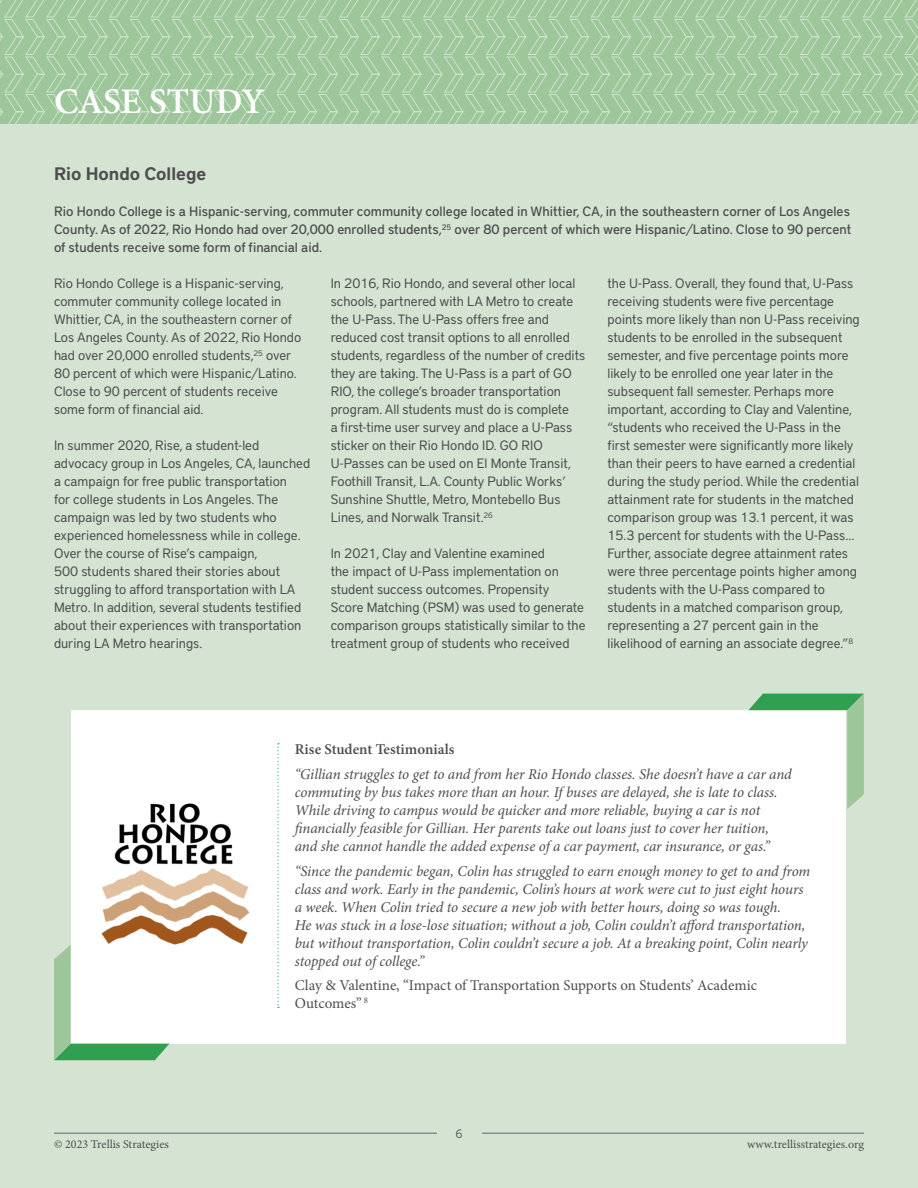
<style>
.page{position:relative;width:918px;height:1188px;background:#d5e4d2}
.page>*{position:absolute;margin:0;border:0;box-sizing:border-box;transform-origin:0 0}
.t1{font:600 36px "Minion Pro";letter-spacing:-.01em;color:#fff}
.Body_twocolumn{font:600 18px "District Pro";color:#4d4d4f}
.t2{font:italic 15px/18px "Minion Pro";letter-spacing:-.01em;color:#4d4d4f}
.t3{font:15px/18px "Minion Pro";color:#4d4d4f}
.t4{font:600 15px "Minion Pro";color:#4d4d4f}
.Body_twocolumn-2{font:13.5px/18px "District Pro";color:#4d4d4f}
.Body_twocolumn-3{font:500 13.5px/18px "District Pro";color:#4d4d4f;text-align:justify}
.t5{font:12px "Minion Pro";color:#4d4d4f}
.t6{font:12px "Museo Sans 300";color:#4d4d4f}
</style>
<div class="page">
<hr style="left:54px;top:1133px;width:810px;height:1px;background:#5b6770">
<div style="left:437px;top:1123px;width:44px;height:21px;background:#d5e4d2"></div>
<svg style="left:0;top:0;width:918px;height:123px;background:#a3c9a1"></svg>
<div style="left:71px;top:710px;width:775px;height:334px;background:#fff"></div>
<img style="left:102px;top:803px;width:147px;height:142px">
<svg style="left:277px;top:743px;width:2px;height:265px"></svg>
<svg style="left:54px;top:945px;width:115px;height:115px"></svg>
<svg style="left:748px;top:694px;width:116px;height:115px"></svg>
<p class="t1" style="left:54px;top:76px;width:212px">CASE STUDY</p>
<p class="Body_twocolumn" style="left:54px;top:161px;width:154px">Rio Hondo College</p>
<p class="Body_twocolumn-3" style="left:54px;top:202px;width:799px">Rio Hondo College is a Hispanic-serving, commuter community college located in Whittier, CA, in the southeastern corner of Los Angeles County. As of 2022, Rio Hondo had over 20,000 enrolled students,<sup>25</sup> over 80 percent of which were Hispanic/Latino. Close to 90 percent of students receive some form of financial aid.</p>
<p class="Body_twocolumn-2" style="left:54px;top:273px;width:249px">Rio Hondo College is a Hispanic-serving, commuter community college located in Whittier, CA, in the southeastern corner of Los Angeles County. As of 2022, Rio Hondo had over 20,000 enrolled students,<sup>25</sup> over 80 percent of which were Hispanic/Latino.<br>Close to 90 percent of students receive some form of financial aid.</p>
<p class="Body_twocolumn-2" style="left:54px;top:435px;width:258px">In summer 2020, Rise, a student-led advocacy group in Los Angeles, CA, launched a campaign for free public transportation<br>for college students in Los Angeles. The campaign was led by two students who experienced homelessness while in college.<br>Over the course of Rise’s campaign,<br>500 students shared their stories about struggling to afford transportation with LA Metro. In addition, several students testified about their experiences with transportation during LA Metro hearings.</p>
<p class="Body_twocolumn-2" style="left:331px;top:273px;width:256px">In 2016, Rio Hondo, and several other local schools, partnered with LA Metro to create the U-Pass. The U-Pass offers free and reduced cost transit options to all enrolled students, regardless of the number of credits they are taking. The U-Pass is a part of GO RIO, the college’s broader transportation program. All students must do is complete<br>a first-time user survey and place a U-Pass sticker on their Rio Hondo ID. GO RIO U-Passes can be used on El Monte Transit, Foothill Transit, L.A. County Public Works’ Sunshine Shuttle, Metro, Montebello Bus Lines, and Norwalk Transit.<sup>26</sup></p>
<p class="Body_twocolumn-2" style="left:331px;top:543px;width:256px">In 2021, Clay and Valentine examined<br>the impact of U-Pass implementation on student success outcomes. Propensity Score Matching (PSM) was used to generate comparison groups statistically similar to the treatment group of students who received</p>
<p class="Body_twocolumn-2" style="left:608px;top:273px;width:254px">the U-Pass. Overall, they found that, U-Pass receiving students were five percentage points more likely than non U-Pass receiving students to be enrolled in the subsequent semester, and five percentage points more likely to be enrolled one year later in the subsequent fall semester. Perhaps more important, according to Clay and Valentine, “students who received the U-Pass in the first semester were significantly more likely than their peers to have earned a credential during the study period. While the credential attainment rate for students in the matched comparison group was 13.1 percent, it was 15.3 percent for students with the U-Pass… Further, associate degree attainment rates were three percentage points higher among students with the U-Pass compared to students in a matched comparison group, representing a 27 percent gain in the likelihood of earning an associate degree.”<sup>8</sup></p>
<p class="t4" style="left:295px;top:739px;width:161px">Rise Student Testimonials</p>
<p class="t2" style="left:295px;top:765px;width:499px">“Gillian struggles to get to and from her Rio Hondo classes. She doesn’t have a car and commuting by bus takes more than an hour. If buses are delayed, she is late to class.<br>While driving to campus would be quicker and more reliable, buying a car is not financially feasible for Gillian. Her parents take out loans just to cover her tuition, and she cannot handle the added expense of a car payment, car insurance, or gas.”</p>
<p class="t2" style="left:295px;top:862px;width:517px">“Since the pandemic began, Colin has struggled to earn enough money to get to and from class and work. Early in the pandemic, Colin’s hours at work were cut to just eight hours a week. When Colin tried to secure a new job with better hours, doing so was tough.<br>He was stuck in a lose-lose situation; without a job, Colin couldn’t afford transportation, but without transportation, Colin couldn’t secure a job. At a breaking point, Colin nearly stopped out of college.”</p>
<p class="t3" style="left:295px;top:977px;width:464px">Clay &amp; Valentine, “Impact of Transportation Supports on Students’ Academic<br>Outcomes” <sup>8</sup></p>
<p class="t6" style="left:455px;top:1127px;width:9px">6</p>
<p class="t5" style="left:54px;top:1136px;width:116px">© 2023 Trellis Strategies</p>
<p class="t5" style="left:747px;top:1136px;width:118px">www.trellisstrategies.org</p>
</div>
